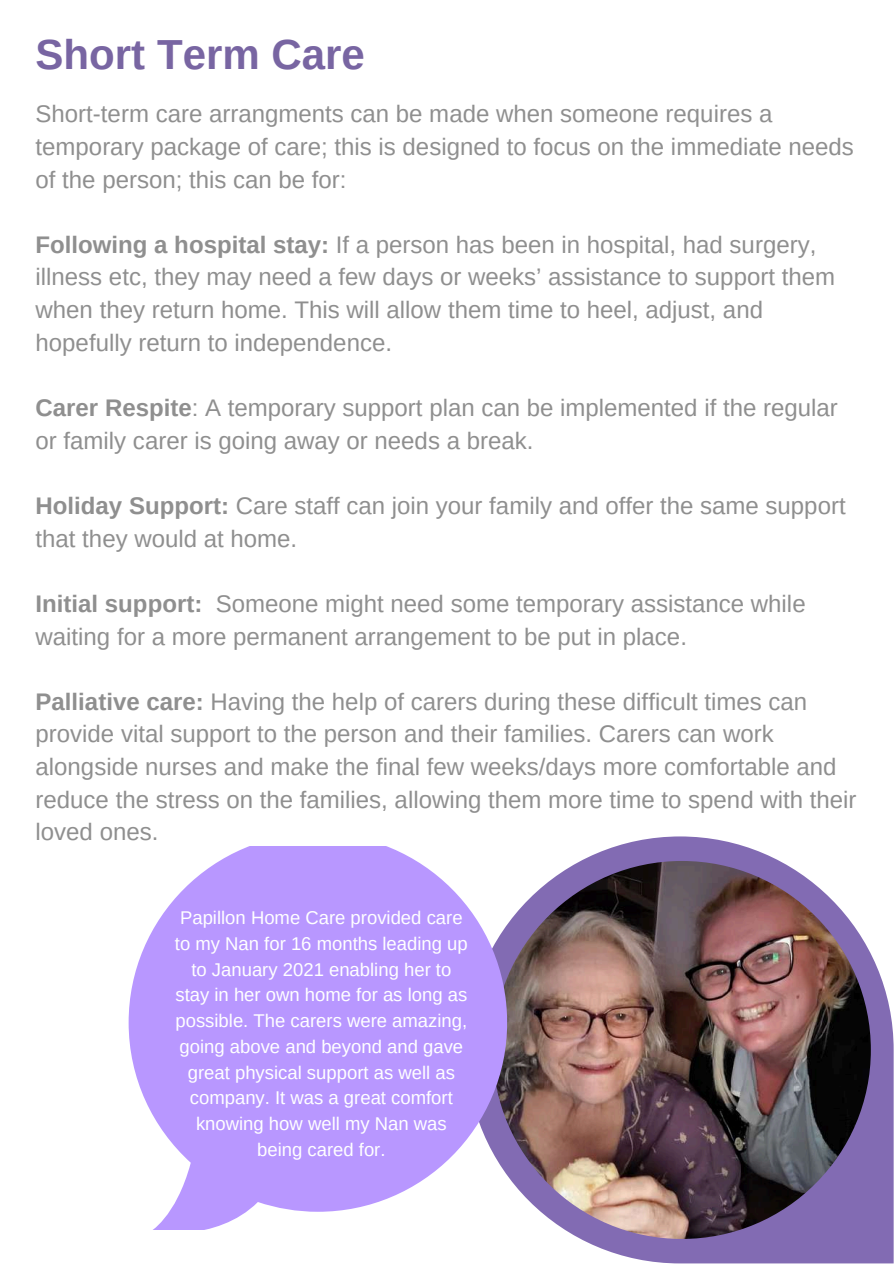
<style>
.page{position:relative;width:894px;height:1264px;background:#fff}
.page>*{position:absolute;margin:0;border:0;box-sizing:border-box;transform-origin:0 0}
.t1{font:700 42px "Arimo";color:#7865a2}
.t2{font:24px/32.7px "Arimo";color:#8f8f8f}
.t3{font:18.45px/25.8px "Arimo";color:#fff;text-align:center}
.s1{font-weight:700}
</style>
<div class="page">
<svg style="left:507px;top:836px;width:386px;height:427px;fill:#826bb3"></svg>
<img style="left:492px;top:861px;width:378px;height:377px;border-radius:50%">
<svg style="left:129px;top:846px;width:378px;height:383px;fill:#b897ff"></svg>
<h1 class="t1" style="left:36px;top:30px;width:331px">Short Term Care</h1>
<p class="t2" style="left:36px;top:98px;width:819px">Short-term care arrangments can be made when someone requires a temporary package of care; this is designed to focus on the immediate needs of the person; this can be for:</p>
<p class="t2" style="left:36px;top:228px;width:800px"><span class="s1">Following a hospital stay:</span> If a person has been in hospital, had surgery, illness etc, they may need a few days or weeks’ assistance to support them when they return home. This will allow them time to heel, adjust, and hopefully return to independence.</p>
<p class="t2" style="left:36px;top:391px;width:803px"><span class="s1">Carer Respite</span>: A temporary support plan can be implemented if the regular or family carer is going away or needs a break.</p>
<p class="t2" style="left:36px;top:489px;width:811px"><span class="s1">Holiday Support:</span> Care staff can join your family and offer the same support that they would at home.</p>
<p class="t2" style="left:36px;top:587px;width:771px"><span class="s1">Initial support:</span> Someone might need some temporary assistance while waiting for a more permanent arrangement to be put in place.</p>
<p class="t2" style="left:36px;top:685px;width:822px"><span class="s1">Palliative care:</span> Having the help of carers during these difficult times can provide vital support to the person and their families. Carers can work alongside nurses and make the final few weeks/days more comfortable and reduce the stress on the families, allowing them more time to spend with their loved ones.</p>
<p class="t3" style="left:175px;top:904px;width:294px">Papillon Home Care provided care to my Nan for 16 months leading up to January 2021 enabling her to stay in her own home for as long as possible. The carers were amazing, going above and beyond and gave great physical support as well as company. It was a great comfort knowing how well my Nan was being cared for.</p>
</div>
